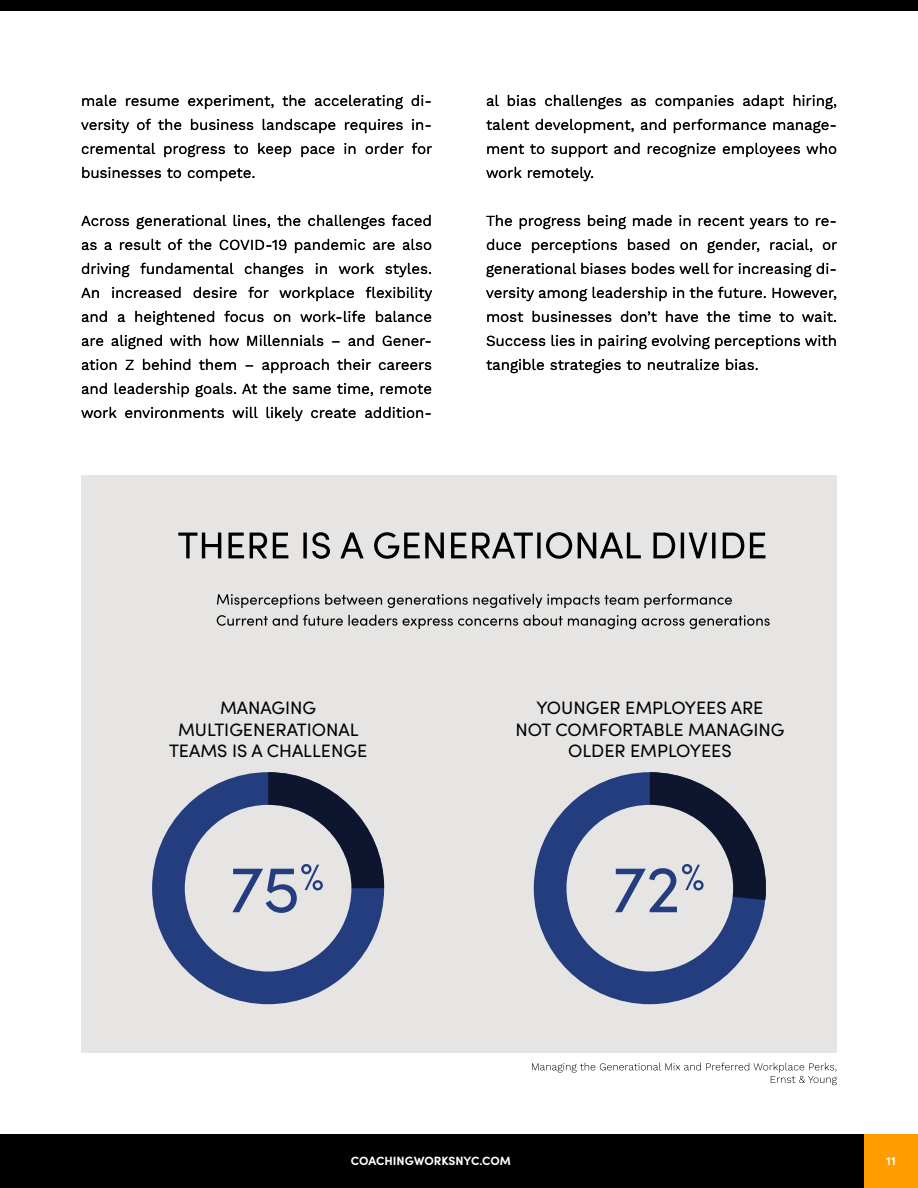
<style>
.page{position:relative;width:918px;height:1188px;background:#fff}
.page>*{position:absolute;margin:0;border:0;box-sizing:border-box;transform-origin:0 0}
.t1{font:18px/21.6px "Sofia Pro";color:#000;text-align:center}
.t2{font:15px/24px "Work Sans";color:#000;text-align:justify}
.t3{font:700 12px "Sofia Pro";color:#fff}
</style>
<div class="page">
<div style="left:864px;top:1134px;width:54px;height:54px;background:#ff9d00"></div>
<div style="left:0;top:1134px;width:864px;height:54px;background:#000"></div>
<div style="left:0;top:0;width:918px;height:11px;background:#000"></div>
<div style="left:81px;top:476px;width:756px;height:577px;background:#e6e5e4"></div>
<svg style="left:217px;top:615px;width:553px;height:14px"></svg>
<svg style="left:217px;top:594px;width:515px;height:14px"></svg>
<svg style="left:178px;top:532px;width:588px;height:27px"></svg>
<div style="left:534px;top:772px;width:232px;height:232px;background:#233d7e;border-radius:50%"></div>
<div style="left:566px;top:805px;width:167px;height:167px;background:#e6e5e4;border-radius:50%"></div>
<svg style="left:615px;top:772px;width:151px;height:140px"></svg>
<div style="left:152px;top:772px;width:232px;height:232px;background:#233d7e;border-radius:50%"></div>
<div style="left:185px;top:805px;width:166px;height:167px;background:#e6e5e4;border-radius:50%"></div>
<svg style="left:232px;top:772px;width:152px;height:141px"></svg>
<svg style="left:532px;top:1063px;width:305px;height:22px"></svg>
<svg style="left:486px;top:359px;width:272px;height:14px"></svg>
<svg style="left:487px;top:335px;width:349px;height:14px"></svg>
<svg style="left:487px;top:311px;width:349px;height:11px"></svg>
<svg style="left:486px;top:287px;width:350px;height:14px"></svg>
<svg style="left:487px;top:263px;width:349px;height:14px"></svg>
<svg style="left:487px;top:239px;width:350px;height:14px"></svg>
<svg style="left:486px;top:215px;width:350px;height:14px"></svg>
<svg style="left:486px;top:167px;width:107px;height:14px"></svg>
<svg style="left:487px;top:143px;width:349px;height:14px"></svg>
<svg style="left:486px;top:119px;width:350px;height:14px"></svg>
<svg style="left:487px;top:95px;width:349px;height:14px"></svg>
<svg style="left:81px;top:407px;width:350px;height:14px"></svg>
<svg style="left:82px;top:383px;width:349px;height:14px"></svg>
<svg style="left:82px;top:359px;width:349px;height:14px"></svg>
<svg style="left:82px;top:335px;width:349px;height:14px"></svg>
<svg style="left:82px;top:311px;width:349px;height:14px"></svg>
<svg style="left:81px;top:287px;width:351px;height:14px"></svg>
<svg style="left:82px;top:263px;width:349px;height:14px"></svg>
<svg style="left:82px;top:239px;width:349px;height:14px"></svg>
<svg style="left:81px;top:215px;width:350px;height:14px"></svg>
<svg style="left:82px;top:167px;width:173px;height:14px"></svg>
<svg style="left:82px;top:143px;width:350px;height:14px"></svg>
<svg style="left:81px;top:119px;width:350px;height:14px"></svg>
<svg style="left:82px;top:95px;width:349px;height:14px"></svg>
<p class="t2" style="left:81px;top:88px;width:353px">male resume experiment, the accelerating di&shy;versity of the business landscape requires in&shy;cremental progress to keep pace in order for businesses to compete.</p>
<p class="t2" style="left:81px;top:208px;width:353px">Across generational lines, the challenges faced as a result of the COVID-19 pandemic are also driving fundamental changes in work styles.<br>An increased desire for workplace flexibility and a heightened focus on work-life balance are aligned with how Millennials – and Gener&shy;ation Z behind them – approach their careers and leadership goals. At the same time, remote work environments will likely create addition-</p>
<p class="t2" style="left:486px;top:88px;width:353px">al bias challenges as companies adapt hiring, talent development, and performance manage&shy;ment to support and recognize employees who work remotely.</p>
<p class="t2" style="left:486px;top:208px;width:353px">The progress being made in recent years to re&shy;duce perceptions based on gender, racial, or generational biases bodes well for increasing di&shy;versity among leadership in the future. However, most businesses don’t have the time to wait.<br>Success lies in pairing evolving perceptions with tangible strategies to neutralize bias.</p>
<p class="t1" style="left:169px;top:696px;width:200px">MANAGING<br>MULTIGENERATIONAL<br>TEAMS IS A CHALLENGE</p>
<p class="t1" style="left:515px;top:696px;width:270px">YOUNGER EMPLOYEES ARE<br>NOT COMFORTABLE MANAGING<br>OLDER EMPLOYEES</p>
<p class="t3" style="left:351px;top:1152px;width:162px">COACHINGWORKSNYC.COM</p>
<p class="t3" style="left:886px;top:1152px;width:11px">11</p>
</div>
